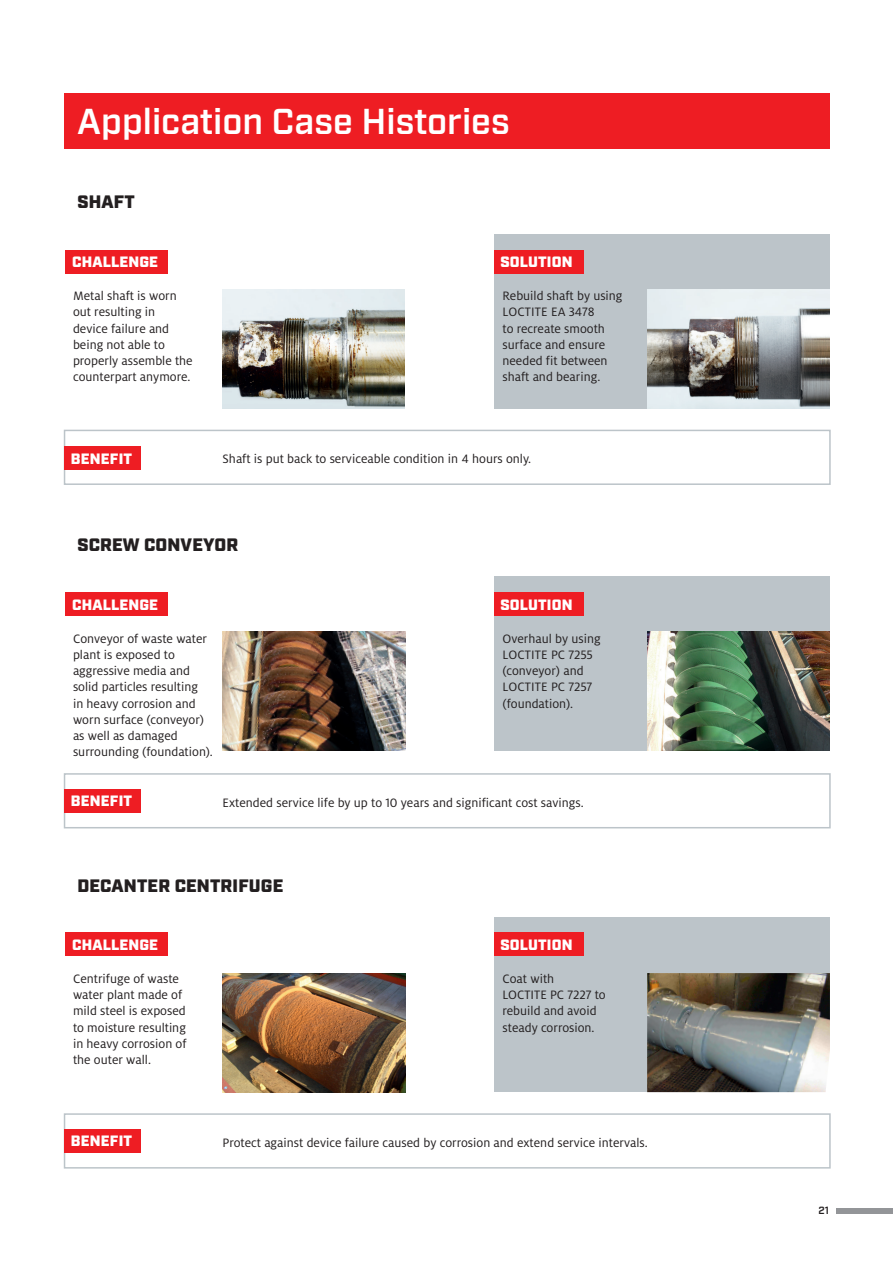
<style>
.page{position:relative;width:893px;height:1263px;background:#fff}
.page>*{position:absolute;margin:0;border:0;box-sizing:border-box;transform-origin:0 0}
.t1{font:600 36px "Industry";color:#fff}
.t2{font:900 18px "Industry";letter-spacing:.01em;color:#231f20}
.t3{font:900 15px "Industry";letter-spacing:.01em;color:#fff}
.t4{font:13.5px/16.2px "Henkel Milo";color:#231f20}
.t5{font:600 10.5px "Industry";color:#231f20}
</style>
<div class="page">
<div style="left:837px;top:1208px;width:56px;height:6px;background:#939598"></div>
<div style="left:494px;top:917px;width:336px;height:174px;background:#bcc4c9"></div>
<div style="left:494px;top:576px;width:336px;height:175px;background:#bcc4c9"></div>
<div style="left:494px;top:234px;width:336px;height:175px;background:#bcc4c9"></div>
<img style="left:222px;top:289px;width:183px;height:119px">
<img style="left:647px;top:289px;width:183px;height:119px">
<img style="left:223px;top:631px;width:182px;height:119px">
<img style="left:647px;top:631px;width:183px;height:119px">
<img style="left:223px;top:973px;width:182px;height:119px">
<img style="left:647px;top:973px;width:183px;height:119px">
<div style="left:64px;top:430px;width:767px;height:55px;border:2px solid #bcc4c9"></div>
<div style="left:64px;top:773px;width:767px;height:55px;border:2px solid #bcc4c9"></div>
<div style="left:64px;top:1113px;width:767px;height:55px;border:2px solid #bcc4c9"></div>
<div style="left:65px;top:94px;width:765px;height:55px;background:#ee1d23"></div>
<div style="left:66px;top:250px;width:102px;height:24px;background:#ee1d23"></div>
<div style="left:66px;top:592px;width:102px;height:24px;background:#ee1d23"></div>
<div style="left:66px;top:932px;width:102px;height:24px;background:#ee1d23"></div>
<div style="left:494px;top:250px;width:89px;height:24px;background:#ee1d23"></div>
<div style="left:494px;top:592px;width:89px;height:24px;background:#ee1d23"></div>
<div style="left:494px;top:932px;width:89px;height:24px;background:#ee1d23"></div>
<div style="left:65px;top:446px;width:76px;height:24px;background:#ee1d23"></div>
<div style="left:65px;top:789px;width:76px;height:24px;background:#ee1d23"></div>
<div style="left:65px;top:1129px;width:76px;height:24px;background:#ee1d23"></div>
<h1 class="t1" style="left:77px;top:100px;width:434px">Application Case Histories</h1>
<h2 class="t2" style="left:77px;top:191px;width:59px">SHAFT</h2>
<p class="t3" style="left:72px;top:253px;width:87px">CHALLENGE</p>
<p class="t3" style="left:500px;top:253px;width:74px">SOLUTION</p>
<p class="t4" style="left:73px;top:288px;width:121px">Metal shaft is worn out resulting in device failure and being not able to properly assemble the counterpart anymore.</p>
<p class="t4" style="left:502px;top:288px;width:122px">Rebuild shaft by using<br>LOCTITE EA 3478<br>to recreate smooth surface and ensure needed fit between shaft and bearing.</p>
<p class="t3" style="left:71px;top:449px;width:63px">BENEFIT</p>
<p class="t4" style="left:223px;top:451px;width:310px">Shaft is put back to serviceable condition in 4 hours only.</p>
<h2 class="t2" style="left:77px;top:534px;width:163px">SCREW CONVEYOR</h2>
<p class="t3" style="left:72px;top:595px;width:87px">CHALLENGE</p>
<p class="t4" style="left:73px;top:631px;width:141px">Conveyor of waste water plant is exposed to aggressive media and solid particles resulting<br>in heavy corrosion and worn surface (conveyor) as well as damaged surrounding (foundation).</p>
<p class="t3" style="left:500px;top:595px;width:74px">SOLUTION</p>
<p class="t4" style="left:502px;top:631px;width:100px">Overhaul by using<br>LOCTITE PC 7255 (conveyor) and<br>LOCTITE PC 7257 (foundation).</p>
<p class="t3" style="left:71px;top:792px;width:63px">BENEFIT</p>
<p class="t4" style="left:223px;top:794px;width:363px">Extended service life by up to 10 years and significant cost savings.</p>
<h2 class="t2" style="left:77px;top:875px;width:208px">DECANTER CENTRIFUGE</h2>
<p class="t3" style="left:72px;top:935px;width:87px">CHALLENGE</p>
<p class="t4" style="left:73px;top:971px;width:115px">Centrifuge of waste water plant made of mild steel is exposed to moisture resulting in heavy corrosion of the outer wall.</p>
<p class="t3" style="left:500px;top:935px;width:74px">SOLUTION</p>
<p class="t4" style="left:502px;top:971px;width:105px">Coat with<br>LOCTITE PC 7227 to rebuild and avoid steady corrosion.</p>
<p class="t3" style="left:71px;top:1132px;width:63px">BENEFIT</p>
<p class="t4" style="left:223px;top:1134px;width:427px">Protect against device failure caused by corrosion and extend service intervals.</p>
<p class="t5" style="left:818px;top:1204px;width:12px">21</p>
</div>
